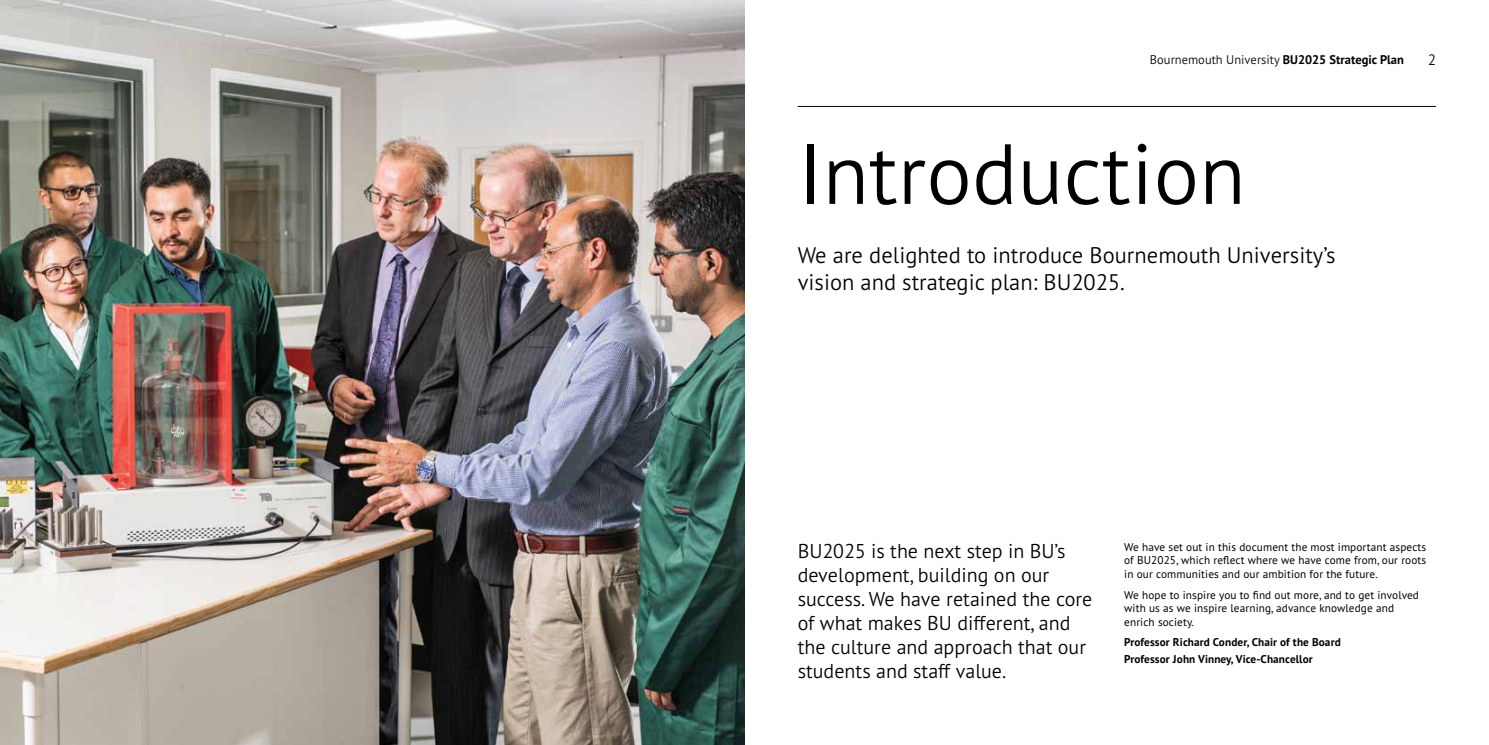
<style>
.page{position:relative;width:1489px;height:745px;background:#fff}
.page>*{position:absolute;margin:0;border:0;box-sizing:border-box;transform-origin:0 0}
.t1{font:300 85px "PT Sans Pro";color:#000}
.t2{font:300 22.5px/27px "PT Sans Pro";color:#000}
.t3{font:300 20px/24px "PT Sans Pro";color:#000}
.t4{font:300 15px "PT Sans Pro";color:#000}
.t5{font:300 12.5px "PT Sans Pro";color:#000}
.t6{font:11.25px/13.5px "PT Sans Pro";letter-spacing:.01em;color:#000;text-align:justify}
.t7{font:700 11.25px/17px "PT Sans Pro";letter-spacing:.01em;color:#000}
.s1{font-weight:700}
</style>
<div class="page">
<hr style="left:797px;top:106px;width:638px;height:1px;background:#000">
<img style="left:0;top:0;width:744px;height:744px">
<p class="t5" style="left:1149px;top:51px;width:255px">Bournemouth University <span class="s1">BU2025 Strategic Plan</span></p>
<h3 class="t4" style="left:1427px;top:50px;width:10px">2</h3>
<h1 class="t1" style="left:797px;top:119px;width:449px">Introduction</h1>
<p class="t2" style="left:797px;top:241px;width:539px">We are delighted to introduce Bournemouth University’s vision and strategic plan: BU2025.</p>
<p class="t3" style="left:797px;top:537px;width:296px">BU2025 is the next step in BU’s development, building on our success. We have retained the core of what makes BU diferent, and the culture and approach that our students and staf value.</p>
<p class="t6" style="left:1124px;top:539px;width:303px">We have set out in this document the most important aspects of BU2025, which refect where we have come from, our roots in our communities and our ambition for the future.</p>
<p class="t6" style="left:1124px;top:587px;width:296px;text-align:left">We hope to inspire you to fnd out more, and to get involved with us as we inspire learning, advance knowledge and enrich society.</p>
<p class="t7" style="left:1124px;top:633px;width:218px">Professor Richard Conder, Chair of the Board<br>Professor John Vinney, Vice-Chancellor</p>
</div>
